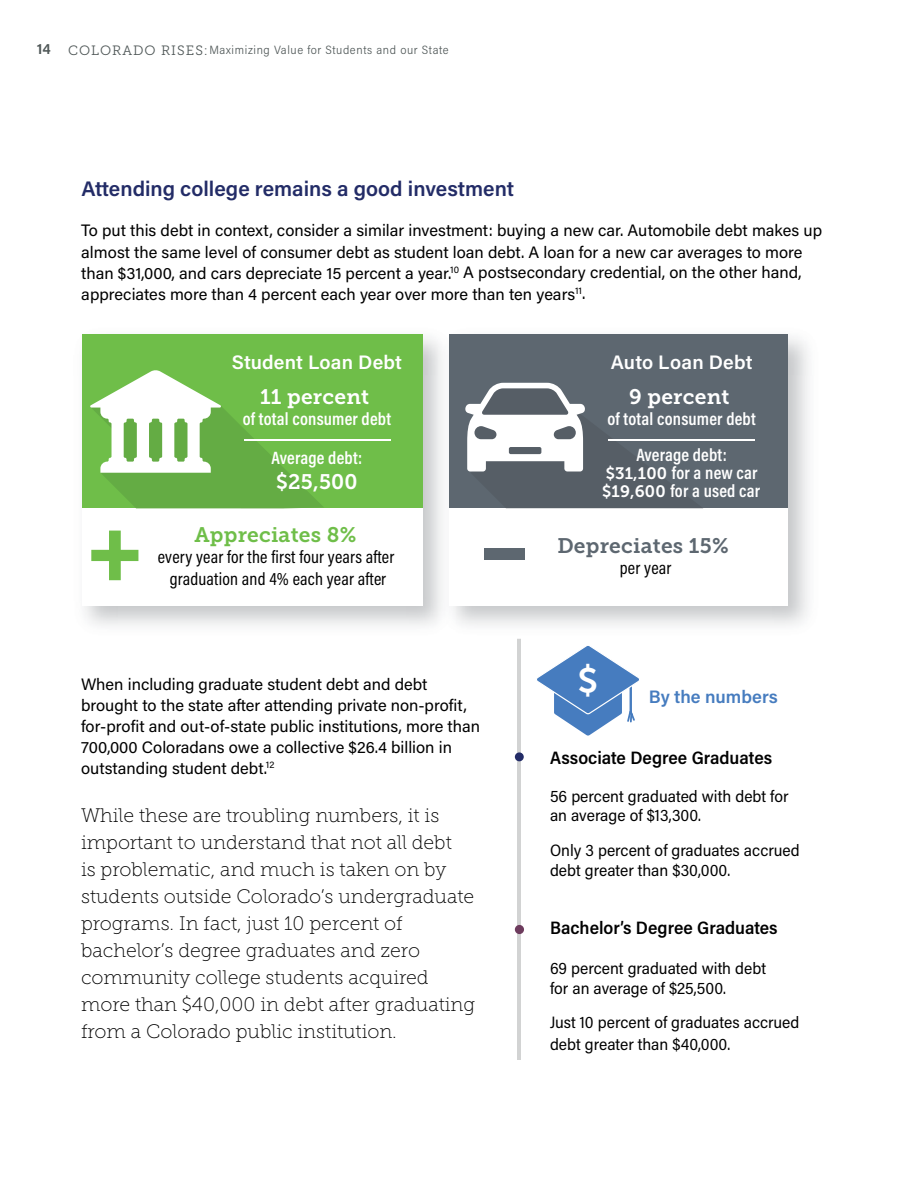
<style>
.page{position:relative;width:918px;height:1188px;background:#fff}
.page>*{position:absolute;margin:0;border:0;box-sizing:border-box;transform-origin:0 0}
.t1{font:86.4px "Museo Slab 900";color:#6fbe49}
.t2{font:36px "Museo Slab 700";color:#fff}
.t3{font:600 21px "Acumin Pro";color:#232c67}
.t4{font:21px "Museo Slab 700";letter-spacing:.01em;color:#fff}
.t5{font:21px "Museo Slab 700";letter-spacing:.01em;color:#5d6770}
.t6{font:21px "Museo Slab 700";letter-spacing:.01em;color:#6fbe49}
.t7{font:19.5px/27px "Museo Slab 100";color:#000}
.t8{font:600 19.5px "Acumin Pro";letter-spacing:.01em;color:#fff}
.t9{font:600 18px/38.2px "Acumin Pro Cond";letter-spacing:.01em;color:#fff;text-align:center}
.t10{font:18px/21.6px "Acumin Pro Cond";letter-spacing:.01em;color:#000;text-align:center}
.t11{font:600 18px "Acumin Pro Semi Cond";color:#000}
.t12{font:600 18px "Acumin Pro";color:#467cbf}
.t13{font:16.5px/21px "Acumin Pro";color:#000}
.t14{font:16.5px/19.8px "Acumin Pro Semi Cond";color:#000}
.t15{font:600 15px "Acumin Pro";color:#4f5757}
.t16{font:300 12px "Acumin Pro Semi Cond";letter-spacing:.05em;color:#4f5757}
.s1{font-family:"Museo Slab 300";font-weight:400;font-size:13.5px}
.s2{font-family:"Museo Slab 700";font-weight:400;font-size:16.5px}
</style>
<div class="page">
<hr style="left:518px;top:618px;width:3px;height:442px;background:#d2d3d3">
<div style="left:515px;top:752px;width:9px;height:9px;background:#232c67;border-radius:50%"></div>
<div style="left:515px;top:925px;width:9px;height:9px;background:#6d3b5d;border-radius:50%"></div>
<svg style="left:537px;top:646px;width:102px;height:90px"></svg>
<img style="left:82px;top:334px;width:356px;height:41px">
<div style="left:82px;top:335px;width:341px;height:173px;background:#6fbe49"></div>
<svg style="left:90px;top:370px;width:233px;height:138px"></svg>
<img style="left:456px;top:606px;width:318px;height:33px">
<img style="left:438px;top:334px;width:18px;height:283px">
<div style="left:450px;top:335px;width:338px;height:271px;background:#fff"></div>
<div style="left:450px;top:334px;width:338px;height:174px;background:#5d6770"></div>
<svg style="left:465px;top:383px;width:238px;height:126px"></svg>
<hr style="left:244px;top:439px;width:146px;height:2px;background:#fff">
<hr style="left:608px;top:439px;width:147px;height:2px;background:#fff">
<div style="left:484px;top:549px;width:40px;height:11px;background:#5d6770"></div>
<p class="t15" style="left:37px;top:38px;width:16px">14</p>
<p class="t16" style="left:68px;top:42px;width:382px"><span class="s1">COLORADO RISES:</span>Maximizing Value for Students and our State</p>
<p class="t3" style="left:82px;top:174px;width:434px">Attending college remains a good investment</p>
<p class="t13" style="left:81px;top:220px;width:742px">To put this debt in context, consider a similar investment: buying a new car. Automobile debt makes up almost the same level of consumer debt as student loan debt. A loan for a new car averages to more than $31,000, and cars depreciate 15 percent a year.<sup>10</sup> A postsecondary credential, on the other hand, appreciates more than 4 percent each year over more than ten years<sup>11</sup>.</p>
<p class="t8" style="left:232px;top:348px;width:172px">Student Loan Debt</p>
<p class="t4" style="left:260px;top:385px;width:110px">11 percent</p>
<p class="t9" style="left:243px;top:400px;width:150px">of total consumer debt<br>Average debt:</p>
<p class="t4" style="left:276px;top:470px;width:83px">$25,500</p>
<h1 class="t1" style="left:88px;top:500px;width:56px">+</h1>
<p class="t6" style="left:194px;top:523px;width:163px">Appreciates 8%</p>
<p class="t10" style="left:158px;top:546px;width:238px">every year for the first four years after graduation and 4% each year after</p>
<p class="t13" style="left:81px;top:673px;width:401px">When including graduate student debt and debt brought to the state after attending private non-profit, for-profit and out-of-state public institutions, more than 700,000 Coloradans owe a collective $26.4 billion in outstanding student debt.<sup>12</sup></p>
<p class="t7" style="left:81px;top:802px;width:396px">While these are troubling numbers, it is important to understand that not all debt<br>is problematic, and much is taken on by students outside Colorado’s undergraduate programs. In fact, just 10 percent of bachelor’s degree graduates and zero community college students acquired more than $40,000 in debt after graduating from a Colorado public institution.</p>
<p class="t8" style="left:611px;top:348px;width:143px">Auto Loan Debt</p>
<p class="t4" style="left:629px;top:385px;width:102px">9 percent</p>
<p class="t9" style="left:607px;top:401px;width:150px;line-height:35.2px">of total consumer debt<br>Average debt:</p>
<p class="t9" style="left:602px;top:463px;width:160px;line-height:18px;text-align:left"><span class="s2">$31,100</span> for a new car <span class="s2">$19,600</span> for a used car</p>
<p class="t5" style="left:557px;top:533px;width:173px">Depreciates 15%</p>
<p class="t10" style="left:620px;top:557px;width:53px">per year</p>
<h2 class="t2" style="left:578px;top:660px;width:22px">$</h2>
<p class="t12" style="left:649px;top:684px;width:131px">By the numbers</p>
<p class="t11" style="left:550px;top:745px;width:224px">Associate Degree Graduates</p>
<p class="t14" style="left:550px;top:785px;width:240px">56 percent graduated with debt for an average of $13,300.</p>
<p class="t14" style="left:550px;top:840px;width:251px">Only 3 percent of graduates accrued debt greater than $30,000.</p>
<p class="t11" style="left:550px;top:915px;width:229px">Bachelor’s Degree Graduates</p>
<p class="t14" style="left:550px;top:957px;width:218px">69 percent graduated with debt for an average of $25,500.</p>
<p class="t14" style="left:550px;top:1011px;width:251px;line-height:21.6px">Just 10 percent of graduates accrued debt greater than $40,000.</p>
</div>
